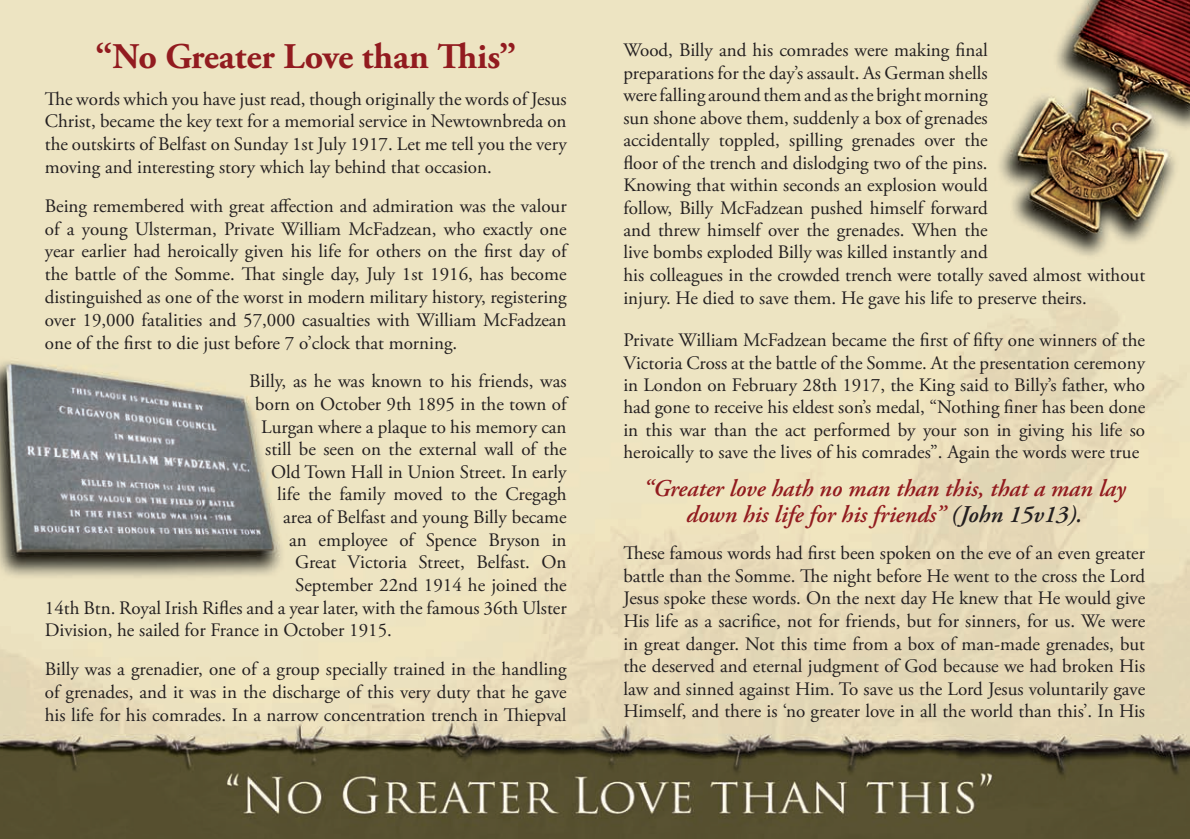
<style>
.page{position:relative;width:1190px;height:839px;background:#fff}
.page>*{position:absolute;margin:0;border:0;box-sizing:border-box;transform-origin:0 0}
.t1{font:700 36px "Adobe Garamond Pro";color:#921b1f}
.t2{font:italic 600 24px/26px "Adobe Garamond Pro";color:#921b1f;text-align:center}
.t3{font:19px/22.6px "Adobe Garamond Pro";color:#231f20;text-align:justify}
.s1{color:#231f20}
</style>
<div class="page">
<img style="left:0;top:0;width:1190px;height:838px">
<h1 class="t1" style="left:95px;top:36px;width:422px">“No Greater Love than This”</h1>
<p class="t3" style="left:45px;top:88px;width:523px">The words which you have just read, though originally the words of Jesus Christ, became the key text for a memorial service in Newtownbreda on the outskirts of Belfast on Sunday 1st July 1917. Let me tell you the very moving and interesting story which lay behind that occasion.</p>
<p class="t3" style="left:45px;top:195px;width:523px">Being remembered with great affection and admiration was the valour of a young Ulsterman, Private William McFadzean, who exactly one year earlier had heroically given his life for others on the first day of the battle of the Somme. That single day, July 1st 1916, has become distinguished as one of the worst in modern military history, registering over 19,000 fatalities and 57,000 casualties with William McFadzean one of the first to die just before 7 o’clock that morning.</p>
<p class="t3" style="left:249px;top:370px;width:319px">Billy, as he was known to his friends, was</p>
<p class="t3" style="left:255px;top:393px;width:313px">born on October 9th 1895 in the town of</p>
<p class="t3" style="left:261px;top:415px;width:307px">Lurgan where a plaque to his memory can</p>
<p class="t3" style="left:265px;top:438px;width:303px">still be seen on the external wall of the</p>
<p class="t3" style="left:271px;top:461px;width:297px">Old Town Hall in Union Street. In early</p>
<p class="t3" style="left:277px;top:483px;width:291px">life the family moved to the Cregagh</p>
<p class="t3" style="left:283px;top:506px;width:285px">area of Belfast and young Billy became</p>
<p class="t3" style="left:289px;top:528px;width:279px">an employee of Spence Bryson in</p>
<p class="t3" style="left:295px;top:551px;width:273px">Great Victoria Street, Belfast. On</p>
<p class="t3" style="left:295px;top:574px;width:273px">September 22nd 1914 he joined the</p>
<p class="t3" style="left:45px;top:596px;width:523px">14th Btn. Royal Irish Rifles and a year later, with the famous 36th Ulster</p>
<p class="t3" style="left:45px;top:619px;width:348px">Division, he sailed for France in October 1915.</p>
<p class="t3" style="left:45px;top:658px;width:523px">Billy was a grenadier, one of a group specially trained in the handling of grenades, and it was in the discharge of this very duty that he gave his life for his comrades. In a narrow concentration trench in Thiepval</p>
<p class="t3" style="left:623px;top:39px;width:523px;text-align:left">Wood, Billy and his comrades were making final<br>preparations for the day’s assault. As German shells<br>were falling around them and as the bright morning<br>sun shone above them, suddenly a box of grenades<br>accidentally toppled, spilling grenades over the<br>floor of the trench and dislodging two of the pins.<br>Knowing that within seconds an explosion would<br>follow, Billy McFadzean pushed himself forward<br>and threw himself over the grenades. When the<br>live bombs exploded Billy was killed instantly and<br>his colleagues in the crowded trench were totally saved almost without injury. He died to save them. He gave his life to preserve theirs.</p>
<p class="t3" style="left:623px;top:329px;width:523px">Private William McFadzean became the first of fifty one winners of the Victoria Cross at the battle of the Somme. At the presentation ceremony in London on February 28th 1917, the King said to Billy’s father, who had gone to receive his eldest son’s medal, “Nothing finer has been done in this war than the act performed by your son in giving his life so heroically to save the lives of his comrades”. Again the words were true</p>
<p class="t2" style="left:642px;top:476px;width:484px">“Greater love hath no man than this, that a man lay down his life for his friends” <span class="s1">(John 15v13).</span></p>
<p class="t3" style="left:623px;top:542px;width:523px">These famous words had first been spoken on the eve of an even greater battle than the Somme. The night before He went to the cross the Lord Jesus spoke these words. On the next day He knew that He would give His life as a sacrifice, not for friends, but for sinners, for us. We were in great danger. Not this time from a box of man-made grenades, but the deserved and eternal judgment of God because we had broken His law and sinned against Him. To save us the Lord Jesus voluntarily gave Himself, and there is ‘no greater love in all the world than this’. In His</p>
</div>
